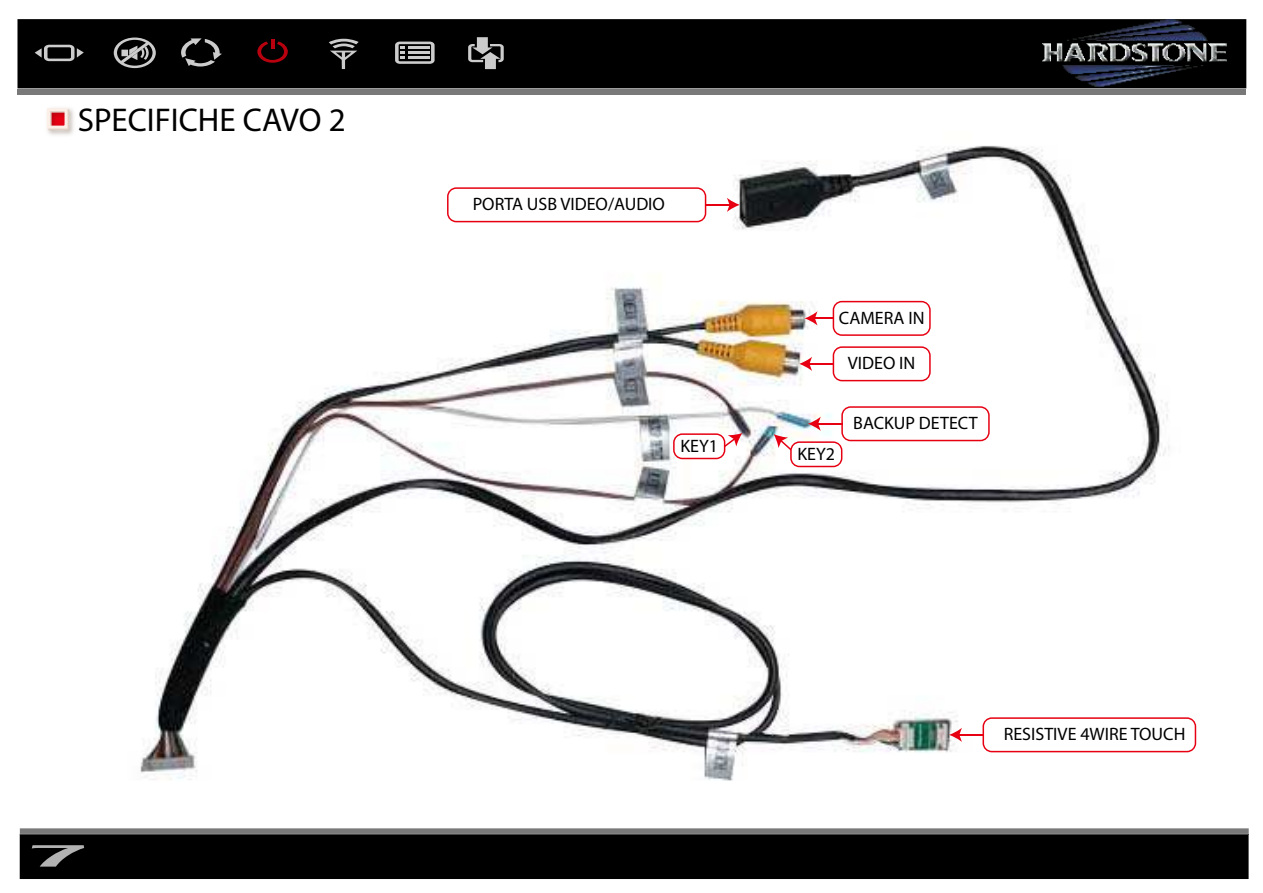
<style>
.page{position:relative;width:1263px;height:893px;background:#fff}
.page>*{position:absolute;margin:0;border:0;box-sizing:border-box;transform-origin:0 0}
.t1{font:500 33.45px "Serpentine";color:#b2b2b2;scale:2.47 1}
.t2{font:33px "Myriad Pro";color:#000}
.t3{font:18px "Myriad Pro";color:#000}
</style>
<div class="page">
<div style="left:17px;top:19px;width:1229px;height:69px;background:#000"></div>
<div style="left:17px;top:89px;width:1229px;height:6px;background:#7a7979"></div>
<svg style="left:114px;top:38px;width:42px;height:30px"></svg>
<svg style="left:395px;top:42px;width:40px;height:22px"></svg>
<svg style="left:35px;top:45px;width:49px;height:16px"></svg>
<svg style="left:329px;top:39px;width:30px;height:30px"></svg>
<svg style="left:181px;top:38px;width:41px;height:29px"></svg>
<svg style="left:468px;top:37px;width:36px;height:32px"></svg>
<svg style="left:257px;top:39px;width:31px;height:24px"></svg>
<img style="left:1042px;top:19px;width:184px;height:68px">
<img style="left:140px;top:145px;width:1041px;height:636px">
<svg style="left:982px;top:717px;width:214px;height:35px"></svg>
<svg style="left:833px;top:346px;width:98px;height:35px"></svg>
<svg style="left:805px;top:301px;width:126px;height:35px"></svg>
<hr style="left:808px;top:363px;width:25px;height:2px;background:#e60012">
<svg style="left:799px;top:357px;width:13px;height:14px"></svg>
<hr style="left:958px;top:734px;width:25px;height:2px;background:#e60012">
<svg style="left:949px;top:728px;width:13px;height:14px"></svg>
<hr style="left:705px;top:204px;width:26px;height:2px;background:#e60012">
<svg style="left:727px;top:198px;width:13px;height:14px"></svg>
<svg style="left:774px;top:406px;width:216px;height:61px"></svg>
<svg style="left:673px;top:433px;width:69px;height:26px"></svg>
<svg style="left:447px;top:187px;width:259px;height:35px"></svg>
<img style="left:47px;top:108px;width:27px;height:27px">
<svg style="left:47px;top:108px;width:22px;height:22px"></svg>
<div style="left:20px;top:835px;width:1228px;height:44px;background:#000"></div>
<svg style="left:20px;top:828px;width:1229px;height:6px;background:#838282"></svg>
<hr style="left:20px;top:834px;width:1228px;height:1px;background:#474646">
<h2 class="t2" style="left:78px;top:106px;width:269px">SPECIFICHE CAVO 2</h2>
<h1 class="t1" style="left:31px;top:840px;width:23px">7</h1>
<p class="t3" style="left:473px;top:197px;width:194px">PORTA USB VIDEO/AUDIO</p>
<p class="t3" style="left:680px;top:438px;width:39px">KEY1</p>
<p class="t3" style="left:839px;top:310px;width:87px">CAMERA IN</p>
<p class="t3" style="left:848px;top:356px;width:69px">VIDEO IN</p>
<p class="t3" style="left:797px;top:446px;width:39px">KEY2</p>
<p class="t3" style="left:853px;top:416px;width:126px">BACKUP DETECT</p>
<p class="t3" style="left:1004px;top:727px;width:183px">RESISTIVE 4WIRE TOUCH</p>
</div>
